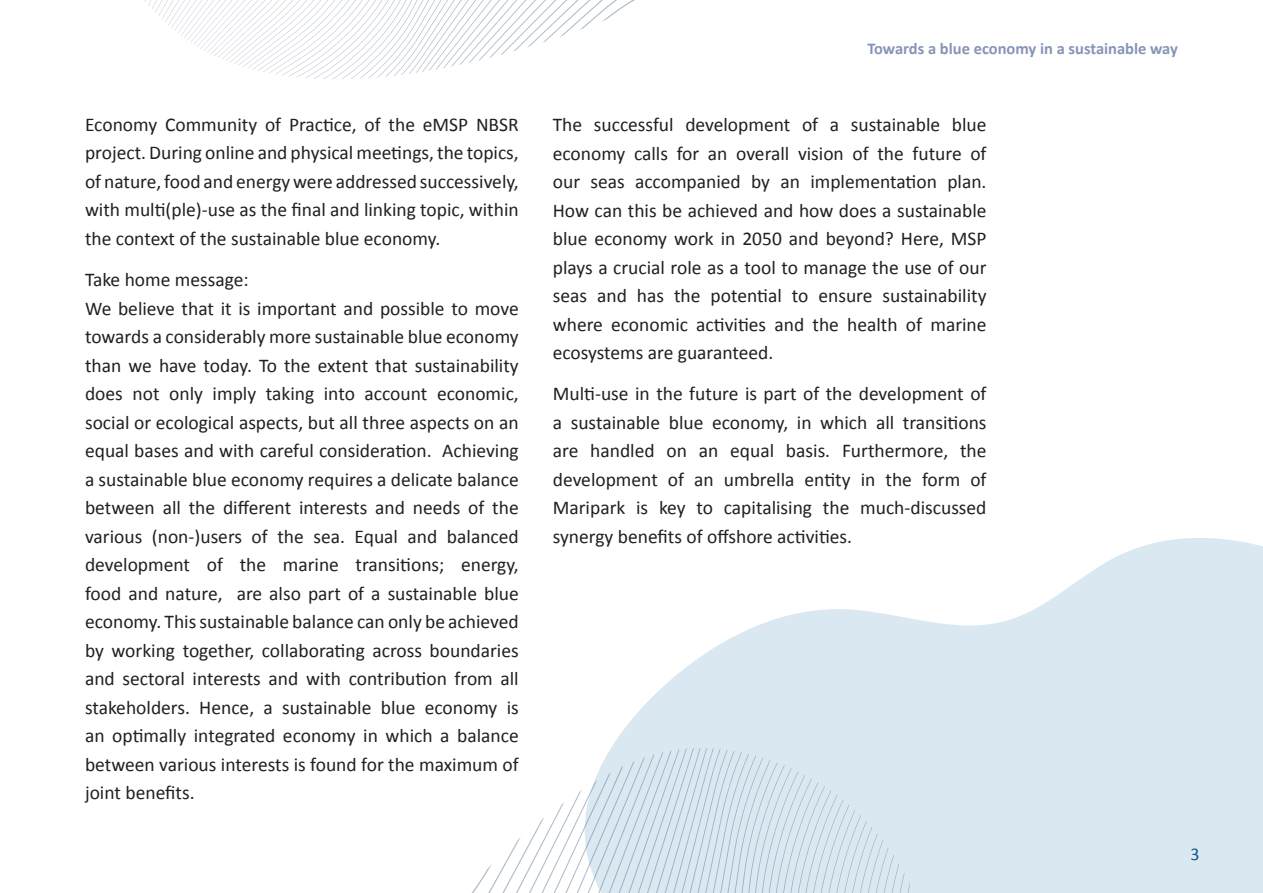
<style>
.page{position:relative;width:1263px;height:893px;background:#fff}
.page>*{position:absolute;margin:0;border:0;box-sizing:border-box;transform-origin:0 0}
.t1{font:19.5px/28.5px "Calibri";color:#231f20;text-align:justify}
.t2{font:18px "Calibri";color:#13568e}
.t3{font:700 16.5px "Calibri";color:#8794b9}
</style>
<div class="page">
<svg style="left:615px;top:538px;width:648px;height:355px;fill:#dae8f1"></svg>
<svg style="left:472px;top:829px;width:484px;height:64px;fill:#dae8f1"></svg>
<svg style="left:537px;top:742px;width:419px;height:87px;background:#dbe8f0"></svg>
<svg style="left:144px;top:0;width:491px;height:80px"></svg>
<p class="t1" style="left:85px;top:110px;width:435px">Economy Community of Practice, of the eMSP NBSR project. During online and physical meetings, the topics, of nature, food and energy were addressed successively, with multi(ple)-use as the final and linking topic, within the context of the sustainable blue economy.</p>
<p class="t1" style="left:85px;top:265px;width:435px;text-align:left">Take home message:<br>We believe that it is important and possible to move towards a considerably more sustainable blue economy than we have today. To the extent that sustainability does not only imply taking into account economic, social or ecological aspects, but all three aspects on an equal bases and with careful consideration. Achieving a sustainable blue economy requires a delicate balance between all the different interests and needs of the various (non-)users of the sea. Equal and balanced development of the marine transitions; energy, food and nature, are also part of a sustainable blue economy. This sustainable balance can only be achieved by working together, collaborating across boundaries and sectoral interests and with contribution from all stakeholders. Hence, a sustainable blue economy is an optimally integrated economy in which a balance between various interests is found for the maximum of joint benefits.</p>
<p class="t3" style="left:867px;top:37px;width:312px">Towards a blue economy in a sustainable way</p>
<p class="t1" style="left:553px;top:110px;width:435px">The successful development of a sustainable blue economy calls for an overall vision of the future of our seas accompanied by an implementation plan.<br>How can this be achieved and how does a sustainable blue economy work in 2050 and beyond? Here, MSP plays a crucial role as a tool to manage the use of our seas and has the potential to ensure sustainability where economic activities and the health of marine ecosystems are guaranteed.</p>
<p class="t1" style="left:553px;top:379px;width:435px">Multi-use in the future is part of the development of a sustainable blue economy, in which all transitions are handled on an equal basis. Furthermore, the development of an umbrella entity in the form of Maripark is key to capitalising the much-discussed synergy benefits of offshore activities.</p>
<p class="t2" style="left:1190px;top:841px;width:11px">3</p>
</div>
